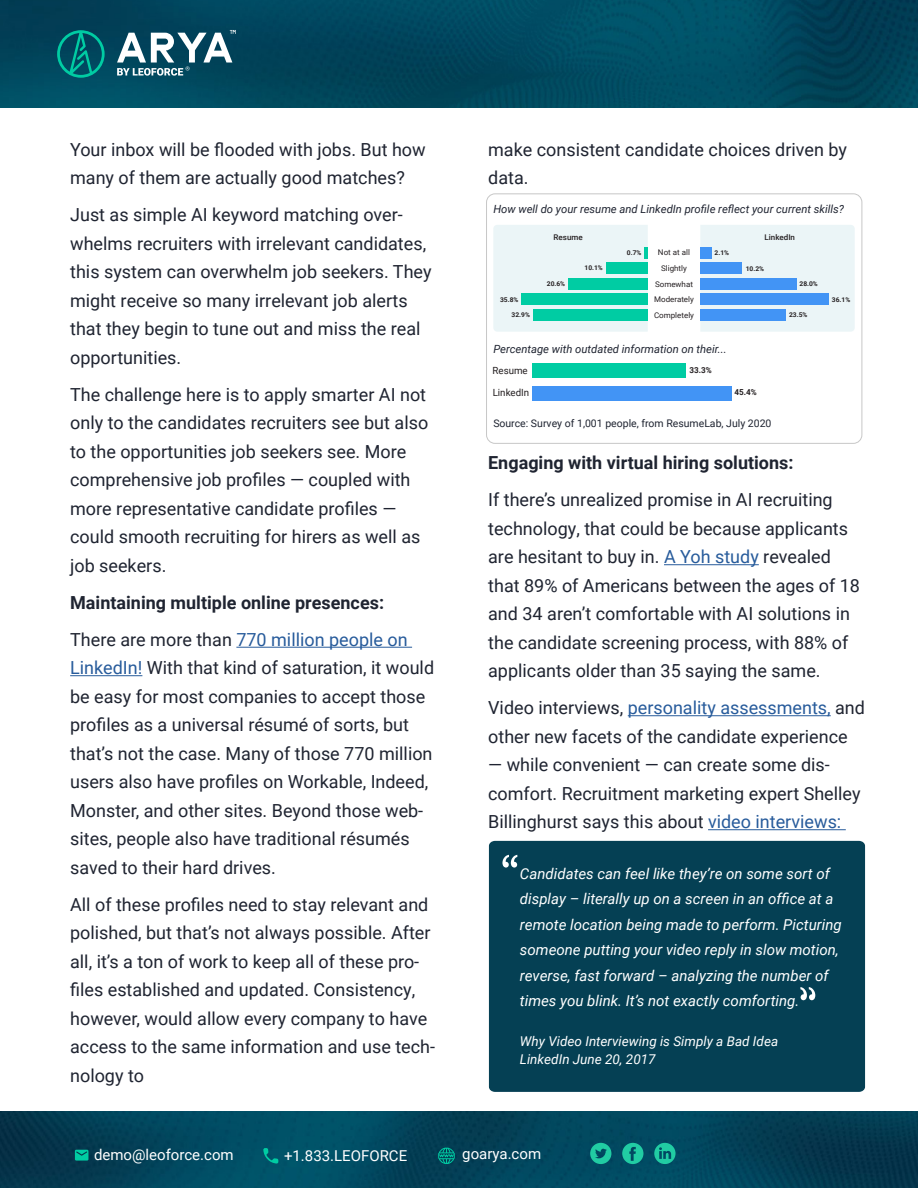
<style>
.page{position:relative;width:918px;height:1188px;background:#fff}
.page>*{position:absolute;margin:0;border:0;box-sizing:border-box;transform-origin:0 0}
.t1{font:18px/28.5px "Roboto";color:#1f2431}
.t2{font:700 18px/37px "Roboto";color:#1f2431}
.t3{font:italic 15px/25.5px "Roboto";color:#fff}
.t4{font:15px "Roboto";color:#fff}
.t5{font:italic 13.5px/18px "Roboto";color:#fff}
.t6{font:italic 11.25px "Roboto";color:#1f2431}
.t7{font:10.5px "Roboto";color:#1f2431}
.t8{font:9.9px "Roboto";color:#241f21}
.t9{font:700 8.25px "Roboto";color:#241f21}
.t10{font:7.8px/15.6px "Roboto";color:#241f21;text-align:center}
.t11{font:500 7.8px "Roboto";color:#241f21}
.t12{font:700 6.6px "Roboto";color:#241f21}
.s1{font-weight:400}
.s2{font-weight:400;color:#275b9b}
.s3{color:#275b9b}
</style>
<div class="page">
<img style="left:0;top:1112px;width:918px;height:76px">
<img style="left:0;top:0;width:918px;height:107px">
<hr style="left:236px;top:647px;width:176px;height:1px;background:#275b9b">
<hr style="left:70px;top:675px;width:72px;height:1px;background:#275b9b">
<hr style="left:664px;top:564px;width:95px;height:1px;background:#275b9b">
<hr style="left:628px;top:715px;width:203px;height:1px;background:#275b9b">
<hr style="left:708px;top:829px;width:138px;height:1px;background:#275b9b">
<svg style="left:75px;top:1150px;width:13px;height:11px"></svg>
<svg style="left:263px;top:1148px;width:15px;height:16px"></svg>
<svg style="left:438px;top:1146px;width:17px;height:19px"></svg>
<svg style="left:590px;top:1143px;width:21px;height:21px"></svg>
<svg style="left:622px;top:1143px;width:21px;height:21px"></svg>
<svg style="left:654px;top:1143px;width:22px;height:21px"></svg>
<svg style="left:57px;top:30px;width:48px;height:48px;background:#006b70"></svg>
<svg style="left:117px;top:30px;width:119px;height:46px"></svg>
<div style="left:489px;top:841px;width:376px;height:251px;background:#054054"></div>
<svg style="left:502px;top:855px;width:15px;height:13px"></svg>
<svg style="left:800px;top:987px;width:15px;height:13px"></svg>
<div style="left:700px;top:225px;width:155px;height:107px;background:#ebf5f7"></div>
<div style="left:700px;top:247px;width:11px;height:12px;background:#4294f5"></div>
<div style="left:700px;top:262px;width:42px;height:12px;background:#4294f5"></div>
<div style="left:700px;top:278px;width:97px;height:12px;background:#4294f5"></div>
<div style="left:700px;top:293px;width:129px;height:12px;background:#4294f5"></div>
<div style="left:700px;top:309px;width:86px;height:12px;background:#4294f5"></div>
<div style="left:493px;top:225px;width:155px;height:107px;background:#ebf5f7"></div>
<div style="left:606px;top:262px;width:42px;height:12px;background:#00cca3"></div>
<div style="left:569px;top:278px;width:79px;height:12px;background:#00cca3"></div>
<div style="left:521px;top:293px;width:127px;height:12px;background:#00cca3"></div>
<div style="left:533px;top:309px;width:115px;height:12px;background:#00cca3"></div>
<div style="left:532px;top:386px;width:200px;height:15px;background:#4294f5"></div>
<div style="left:532px;top:363px;width:154px;height:15px;background:#00cca3"></div>
<div style="left:486px;top:193px;width:376px;height:251px;border:1px solid #c7c7c7;border-radius:9px"></div>
<p class="t1" style="left:70px;top:135px;width:357px">Your inbox will be flooded with jobs. But how many of them are actually good matches?</p>
<p class="t1" style="left:70px;top:200px;width:363px">Just as simple AI keyword matching over&shy;whelms recruiters with irrelevant candidates, this system can overwhelm job seekers. They might receive so many irrelevant job alerts that they begin to tune out and miss the real opportunities.</p>
<p class="t1" style="left:70px;top:380px;width:360px">The challenge here is to apply smarter AI not only to the candidates recruiters see but also to the opportunities job seekers see. More comprehensive job profiles — coupled with more representative candidate profiles — could smooth recruiting for hirers as well as job seekers.</p>
<p class="t2" style="left:70px;top:583px;width:339px">Maintaining multiple online presences:<br><span class="s1">There are more than</span> <span class="s2">770 million people on</span></p>
<p class="t1" style="left:70px;top:653px;width:366px"><span class="s3">LinkedIn!</span> With that kind of saturation, it would be easy for most companies to accept those profiles as a universal résumé of sorts, but that’s not the case. Many of those 770 million users also have profiles on Workable, Indeed, Monster, and other sites. Beyond those web&shy;sites, people also have traditional résumés saved to their hard drives.</p>
<p class="t1" style="left:70px;top:889px;width:366px">All of these profiles need to stay relevant and polished, but that’s not always possible. After all, it’s a ton of work to keep all of these pro&shy;files established and updated. Consistency, however, would allow every company to have access to the same information and use tech&shy;nology to</p>
<p class="t1" style="left:488px;top:134px;width:360px">make consistent candidate choices driven by data.</p>
<p class="t6" style="left:493px;top:201px;width:352px">How well do your resume and LinkedIn profile reflect your current skills?</p>
<p class="t12" style="left:500px;top:295px;width:20px">35.8%</p>
<p class="t12" style="left:512px;top:310px;width:20px">32.9%</p>
<p class="t11" style="left:554px;top:232px;width:31px">Resume</p>
<p class="t11" style="left:765px;top:232px;width:32px">LinkedIn</p>
<p class="t12" style="left:627px;top:248px;width:16px">0.7%</p>
<p class="t12" style="left:715px;top:248px;width:16px">2.1%</p>
<p class="t12" style="left:746px;top:264px;width:20px">10.2%</p>
<p class="t10" style="left:654px;top:245px;width:42px">Not at all<br>Slightly<br>Somewhat<br>Moderately<br>Completely</p>
<p class="t12" style="left:585px;top:263px;width:20px">10.1%</p>
<p class="t12" style="left:547px;top:279px;width:20px">20.6%</p>
<p class="t12" style="left:800px;top:279px;width:20px">28.0%</p>
<p class="t12" style="left:789px;top:310px;width:20px">23.5%</p>
<p class="t6" style="left:493px;top:341px;width:235px">Percentage with outdated information on their...</p>
<p class="t8" style="left:493px;top:363px;width:37px">Resume</p>
<p class="t9" style="left:689px;top:364px;width:24px">33.3%</p>
<p class="t8" style="left:493px;top:386px;width:38px">LinkedIn</p>
<p class="t9" style="left:734px;top:387px;width:24px">45.4%</p>
<p class="t7" style="left:493px;top:416px;width:280px">Source: Survey of 1,001 people, from ResumeLab, July 2020</p>
<p class="t12" style="left:832px;top:295px;width:20px">36.1%</p>
<p class="t2" style="left:488px;top:444px;width:307px">Engaging with virtual hiring solutions:</p>
<p class="t1" style="left:488px;top:485px;width:373px">If there’s unrealized promise in AI recruiting technology, that could be because applicants are hesitant to buy in. <span class="s3">A Yoh study</span> revealed that 89% of Americans between the ages of 18 and 34 aren’t comfortable with AI solutions in the candidate screening process, with 88% of applicants older than 35 saying the same.</p>
<p class="t1" style="left:488px;top:693px;width:378px">Video interviews, <span class="s3">personality assessments,</span> and other new facets of the candidate experience</p>
<p class="t1" style="left:488px;top:750px;width:374px">— while convenient — can create some dis&shy;comfort. Recruitment marketing expert Shelley<br>Billinghurst says this about <span class="s3">video interviews:</span></p>
<p class="t3" style="left:520px;top:860px;width:323px">Candidates can feel like they’re on some sort of display – literally up on a screen in an office at a remote location being made to perform. Picturing someone putting your video reply in slow motion, reverse, fast forward – analyzing the number of times you blink. It’s not exactly comforting.</p>
<p class="t5" style="left:520px;top:1031px;width:260px">Why Video Interviewing is Simply a Bad Idea<br>LinkedIn June 20, 2017</p>
<p class="t4" style="left:94px;top:1144px;width:141px">demo@leoforce.com</p>
<p class="t4" style="left:284px;top:1145px;width:125px">+1.833.LEOFORCE</p>
<p class="t4" style="left:462px;top:1143px;width:80px">goarya.com</p>
</div>
